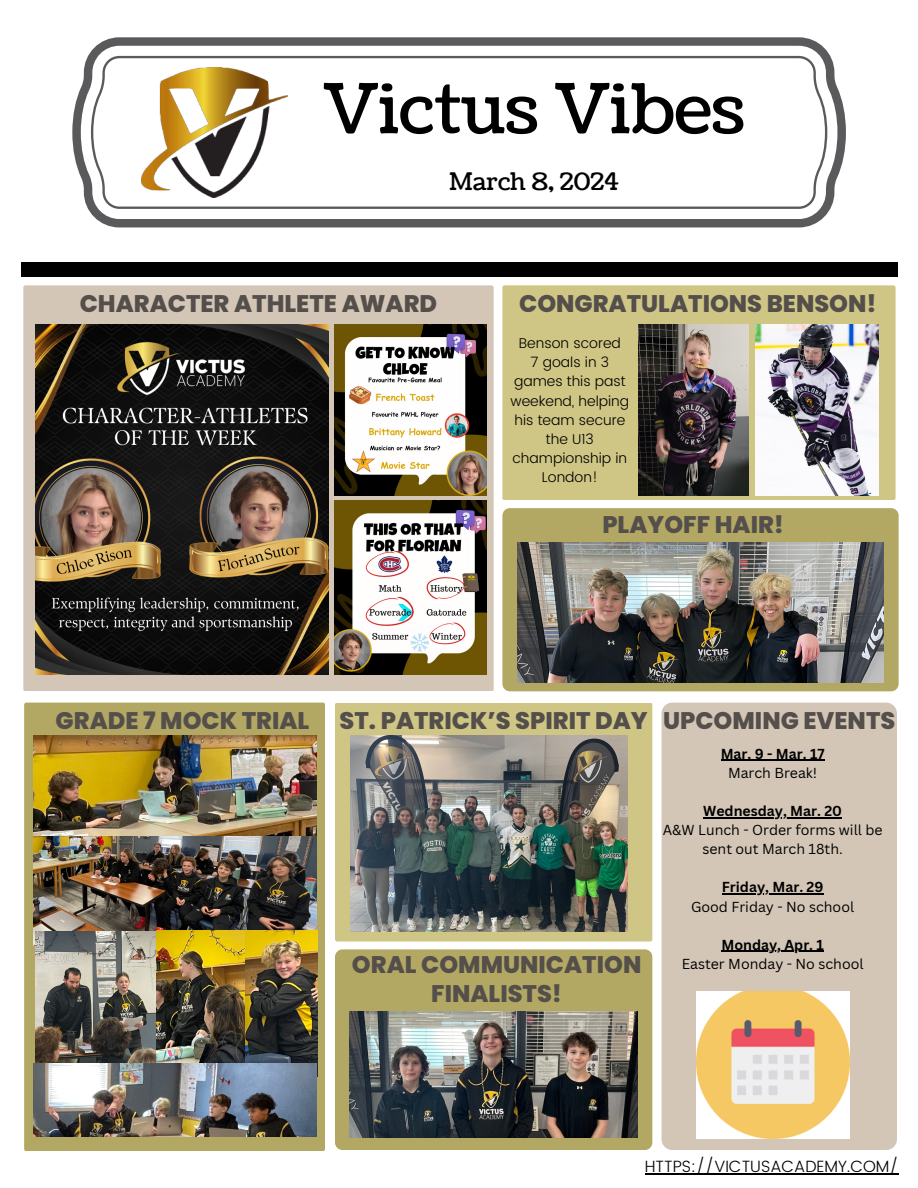
<style>
.page{position:relative;width:918px;height:1188px;background:#fff}
.page>*{position:absolute;margin:0;border:0;box-sizing:border-box;transform-origin:0 0}
.t1{font:68.55px "Coustard";color:#000}
.t2{font:24.15px "Coustard";color:#000}
.t3{font:800 24px/29.2px "Poppins";color:#554f4c;text-align:center}
.t4{font:300 16.35px "Poppins";color:#000}
.t5{font:14.1px/19.2px "Canva Sans";color:#000;text-align:center}
.t6{font:300 14.1px/19.2px "Poppins";color:#000;text-align:center}
.t7{font:700 14.1px "Canva Sans";color:#000}
</style>
<div class="page">
<div style="left:662px;top:703px;width:235px;height:447px;background:#d4c6b6;border-radius:11px"></div>
<div style="left:21px;top:263px;width:876px;height:14px;background:#000"></div>
<svg style="left:72px;top:37px;width:774px;height:190px"></svg>
<svg style="left:90px;top:55px;width:739px;height:155px"></svg>
<img style="left:141px;top:67px;width:146px;height:131px">
<img style="left:696px;top:991px;width:153px;height:147px">
<div style="left:24px;top:703px;width:301px;height:448px;background:#b2a863;border-radius:2px"></div>
<div style="left:335px;top:703px;width:317px;height:238px;background:#cfc685;border-radius:2px"></div>
<div style="left:502px;top:285px;width:394px;height:215px;background:#cfc685;border-radius:2px"></div>
<img style="left:638px;top:324px;width:110px;height:171px">
<img style="left:755px;top:324px;width:124px;height:171px">
<div style="left:23px;top:285px;width:471px;height:406px;background:#d4c6b6;border-radius:2px"></div>
<div style="left:502px;top:508px;width:397px;height:183px;background:#b2a863;border-radius:7px"></div>
<img style="left:517px;top:542px;width:366px;height:141px">
<img style="left:33px;top:836px;width:284px;height:109px">
<img style="left:35px;top:931px;width:121px;height:132px">
<img style="left:156px;top:930px;width:90px;height:133px">
<img style="left:246px;top:930px;width:72px;height:147px">
<img style="left:33px;top:736px;width:284px;height:100px">
<img style="left:33px;top:1063px;width:284px;height:74px">
<img style="left:351px;top:736px;width:277px;height:195px">
<div style="left:335px;top:949px;width:317px;height:201px;background:#b2a863;border-radius:7px"></div>
<img style="left:350px;top:1012px;width:288px;height:126px">
<img style="left:35px;top:324px;width:294px;height:350px">
<img style="left:335px;top:325px;width:152px;height:171px">
<img style="left:335px;top:500px;width:152px;height:175px">
<hr style="left:645px;top:1173px;width:254px;height:1px;background:#000">
<hr style="left:721px;top:760px;width:104px;height:1px;background:#000">
<hr style="left:703px;top:817px;width:139px;height:1px;background:#000">
<hr style="left:722px;top:894px;width:101px;height:1px;background:#000">
<hr style="left:721px;top:951px;width:103px;height:1px;background:#000">
<p class="t1" style="left:323px;top:63px;width:422px">Victus Vibes</p>
<p class="t2" style="left:449px;top:165px;width:171px">March 8, 2024</p>
<p class="t3" style="left:80px;top:289px;width:359px">CHARACTER ATHLETE AWARD</p>
<p class="t3" style="left:519px;top:289px;width:359px">CONGRATULATIONS BENSON!</p>
<p class="t6" style="left:519px;top:334px;width:104px">Benson scored</p>
<p class="t6" style="left:511px;top:353px;width:120px">7 goals in 3 games this past weekend, helping his team secure the U13 championship in<br>London!</p>
<p class="t3" style="left:602px;top:509px;width:183px">PLAYOFF HAIR!</p>
<p class="t3" style="left:56px;top:706px;width:255px">GRADE 7 MOCK TRIAL</p>
<p class="t3" style="left:340px;top:706px;width:310px">ST. PATRICK’S SPIRIT DAY</p>
<p class="t3" style="left:352px;top:950px;width:291px">ORAL COMMUNICATION<br>FINALISTS!</p>
<p class="t3" style="left:663px;top:706px;width:234px">UPCOMING EVENTS</p>
<p class="t7" style="left:721px;top:744px;width:105px">Mar. 9 - Mar. 17</p>
<p class="t5" style="left:728px;top:763px;width:91px">March Break!</p>
<h2 class="t7" style="left:703px;top:801px;width:140px">Wednesday, Mar. 20</h2>
<h2 class="t5" style="left:663px;top:820px;width:221px">A&amp;W Lunch - Order forms will be sent out March 18th.</h2>
<h2 class="t7" style="left:722px;top:877px;width:103px">Friday, Mar. 29</h2>
<p class="t5" style="left:691px;top:896px;width:165px">Good Friday - No school</p>
<p class="t7" style="left:721px;top:935px;width:104px">Monday, Apr. 1</p>
<h2 class="t5" style="left:682px;top:954px;width:183px">Easter Monday - No school</h2>
<p class="t4" style="left:645px;top:1157px;width:255px">HTTPS://VICTUSACADEMY.COM/</p>
</div>
